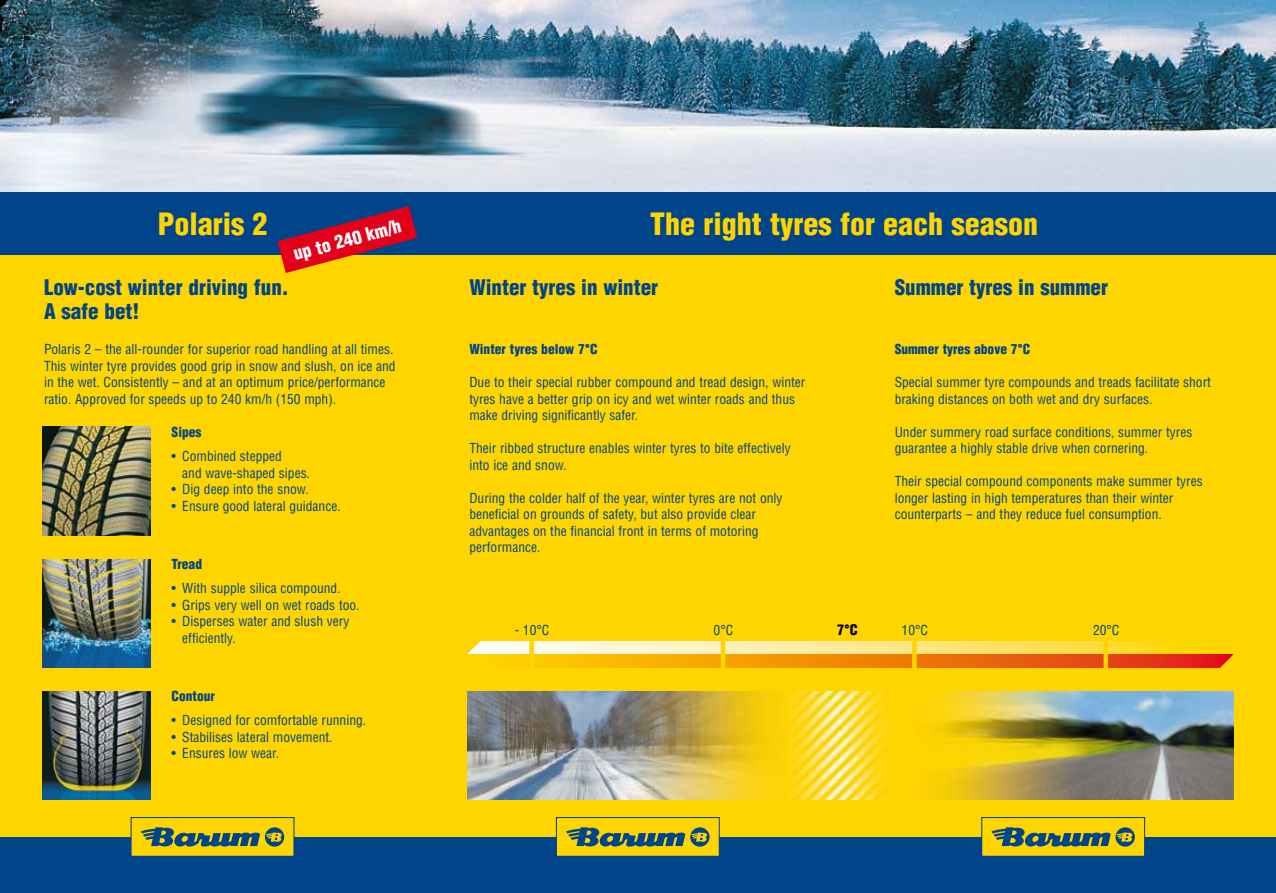
<style>
.page{position:relative;width:1276px;height:893px;background:#fff}
.page>*{position:absolute;margin:0;border:0;box-sizing:border-box;transform-origin:0 0}
.t1{font:900 condensed 30px "Helvetica";color:#ffd500}
.t2{font:900 condensed 21px/24px "Helvetica";color:#004489}
.t3{font:900 condensed 18px "Helvetica";color:#fff}
.t4{font:900 condensed 14.25px "Helvetica";color:#000}
.t5{font:condensed 13.5px/16.5px "Helvetica";color:#004489}
.t6{font:900 condensed 13.5px "Helvetica";color:#004489}
</style>
<div class="page">
<div style="left:0;top:255px;width:1276px;height:583px;background:#ffd500"></div>
<div style="left:0;top:191px;width:1276px;height:64px;background:#004489"></div>
<div style="left:0;top:838px;width:1276px;height:55px;background:#004489"></div>
<img style="left:0;top:0;width:1276px;height:191px">
<img style="left:43px;top:559px;width:108px;height:109px">
<img style="left:43px;top:691px;width:108px;height:109px">
<img style="left:43px;top:427px;width:108px;height:108px">
<div style="left:131px;top:817px;width:163px;height:39px;background:#ffd500"></div>
<div style="left:131px;top:817px;width:163px;height:40px;border:1px solid #004489"></div>
<svg style="left:265px;top:827px;width:19px;height:20px"></svg>
<svg style="left:266px;top:832px;width:18px;height:11px"></svg>
<svg style="left:141px;top:827px;width:119px;height:20px"></svg>
<div style="left:556px;top:817px;width:163px;height:39px;background:#ffd500"></div>
<div style="left:556px;top:817px;width:164px;height:40px;border:1px solid #004489"></div>
<svg style="left:690px;top:827px;width:19px;height:20px"></svg>
<svg style="left:691px;top:832px;width:18px;height:11px"></svg>
<svg style="left:566px;top:827px;width:119px;height:20px"></svg>
<div style="left:981px;top:817px;width:163px;height:39px;background:#ffd500"></div>
<div style="left:981px;top:817px;width:164px;height:40px;border:1px solid #004489"></div>
<svg style="left:1115px;top:827px;width:20px;height:20px"></svg>
<svg style="left:1116px;top:832px;width:18px;height:11px"></svg>
<svg style="left:991px;top:827px;width:119px;height:20px"></svg>
<svg style="left:277px;top:206px;width:140px;height:67px"></svg>
<img style="left:787px;top:691px;width:446px;height:109px">
<img style="left:468px;top:691px;width:307px;height:109px">
<svg style="left:485px;top:642px;width:676px;height:12px;background:#ffea98"></svg>
<svg style="left:534px;top:654px;width:684px;height:13px;background:#ef7c07"></svg>
<div style="left:529px;top:635px;width:5px;height:39px;background:#ffd500"></div>
<hr style="left:721px;top:635px;width:4px;height:39px;background:#ffd500">
<svg style="left:912px;top:641px;width:4px;height:27px"></svg>
<div style="left:1103px;top:635px;width:5px;height:39px;background:#ffd500"></div>
<svg style="left:1218px;top:654px;width:15px;height:14px"></svg>
<svg style="left:468px;top:641px;width:17px;height:13px"></svg>
<h1 class="t1" style="left:158px;top:205px;width:111px">Polaris 2</h1>
<h1 class="t1" style="left:650px;top:205px;width:389px">The right tyres for each season</h1>
<h2 class="t2" style="left:44px;top:275px;width:246px">Low-cost winter driving fun.<br>A safe bet!</h2>
<p class="t5" style="left:44px;top:341px;width:353px">Polaris 2 – the all-rounder for superior road handling at all times.<br>This winter tyre provides good grip in snow and slush, on ice and in the wet. Consistently – and at an optimum price/performance ratio. Approved for speeds up to 240 km/h (150 mph).</p>
<p class="t6" style="left:172px;top:423px;width:31px">Sipes</p>
<p class="t5" style="left:182px;top:448px;width:129px;text-indent:-11px">• Combined stepped<br>and wave-shaped sipes.</p>
<p class="t5" style="left:172px;top:481px;width:139px">• Dig deep into the snow.</p>
<p class="t5" style="left:172px;top:497px;width:171px">• Ensure good lateral guidance.</p>
<h3 class="t3" style="left:291px;top:243px;width:112px;rotate:-15deg">up to 240 km/h</h3>
<h2 class="t2" style="left:894px;top:275px;width:215px">Summer tyres in summer</h2>
<h2 class="t2" style="left:469px;top:275px;width:190px">Winter tyres in winter</h2>
<p class="t6" style="left:469px;top:341px;width:130px">Winter tyres below 7°C</p>
<p class="t5" style="left:469px;top:374px;width:337px">Due to their special rubber compound and tread design, winter tyres have a better grip on icy and wet winter roads and thus make driving significantly safer.</p>
<p class="t5" style="left:469px;top:440px;width:323px">Their ribbed structure enables winter tyres to bite effectively into ice and snow.</p>
<p class="t5" style="left:469px;top:489px;width:315px">During the colder half of the year, winter tyres are not only beneficial on grounds of safety, but also provide clear advantages on the financial front in terms of motoring performance.</p>
<p class="t6" style="left:894px;top:341px;width:137px">Summer tyres above 7°C</p>
<p class="t5" style="left:894px;top:374px;width:318px">Special summer tyre compounds and treads facilitate short braking distances on both wet and dry surfaces.</p>
<p class="t5" style="left:894px;top:423px;width:299px">Under summery road surface conditions, summer tyres guarantee a highly stable drive when cornering.</p>
<p class="t5" style="left:894px;top:473px;width:309px">Their special compound components make summer tyres longer lasting in high temperatures than their winter counterparts – and they reduce fuel consumption.</p>
<p class="t6" style="left:172px;top:555px;width:32px">Tread</p>
<p class="t5" style="left:172px;top:580px;width:171px">• With supple silica compound.</p>
<p class="t5" style="left:172px;top:596px;width:189px">• Grips very well on wet roads too.</p>
<p class="t5" style="left:182px;top:613px;width:169px;text-indent:-11px">• Disperses water and slush very efficiently.</p>
<p class="t6" style="left:172px;top:687px;width:45px">Contour</p>
<p class="t5" style="left:172px;top:712px;width:196px">• Designed for comfortable running.</p>
<p class="t5" style="left:172px;top:728px;width:162px">• Stabilises lateral movement.</p>
<p class="t5" style="left:172px;top:745px;width:109px">• Ensures low wear.</p>
<p class="t5" style="left:515px;top:621px;width:36px">- 10°C</p>
<p class="t5" style="left:713px;top:621px;width:21px">0°C</p>
<p class="t4" style="left:837px;top:621px;width:22px">7°C</p>
<p class="t5" style="left:901px;top:621px;width:28px">10°C</p>
<p class="t5" style="left:1093px;top:621px;width:28px">20°C</p>
</div>
